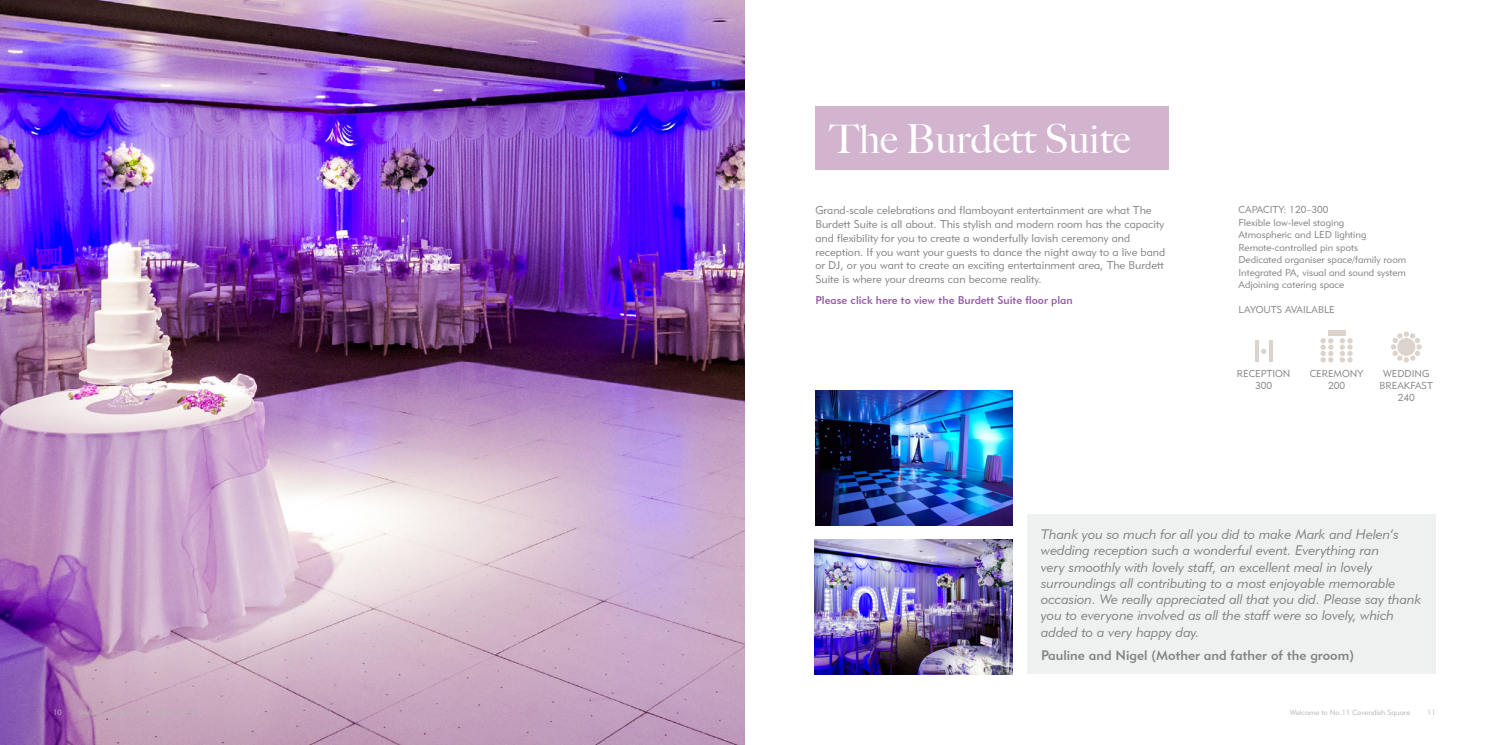
<style>
.page{position:relative;width:1489px;height:745px;background:#fff}
.page>*{position:absolute;margin:0;border:0;box-sizing:border-box;transform-origin:0 0}
.t1{font:500 40px "Big Caslon";color:#fff}
.quote_2{font:13.75px/16.2px "Geometric 415 BT Lite Italic A";color:#858383}
.quote_2-2{font:13.75px "Geometric 415 BT Medium A";color:#858383}
.body{font:11.25px/13.8px "Geometric 415 BT Lite A";color:#858383}
.body-2{font:11.25px "Geometric 415 BT Medium A";color:#975fa6}
.RS-body{font:10px "Geometric 415 BT Lite A";color:#858383}
.layouts{font:10px/12px "Geometric 415 BT Lite A";color:#858383;text-align:center}
.RS-capacity{font:10px "Geometric 415 BT Lite A";color:#858383}
.t2{font:7.5px "Geometric 415 BT Lite A";color:#b8b5b5}
</style>
<div class="page">
<img style="left:0;top:0;width:744px;height:744px">
<img style="left:815px;top:390px;width:197px;height:135px">
<svg style="left:1255px;top:340px;width:3px;height:22px"></svg>
<svg style="left:1269px;top:340px;width:3px;height:22px"></svg>
<svg style="left:1261px;top:348px;width:5px;height:6px"></svg>
<img style="left:814px;top:539px;width:198px;height:134px">
<svg style="left:1320px;top:338px;width:13px;height:24px"></svg>
<svg style="left:1339px;top:338px;width:13px;height:24px"></svg>
<div style="left:1327px;top:330px;width:18px;height:5px;background:#dcd4cc"></div>
<div style="left:815px;top:106px;width:353px;height:64px;background:#d2b4ce"></div>
<svg style="left:1391px;top:331px;width:30px;height:31px"></svg>
<div style="left:1397px;top:338px;width:18px;height:18px;background:#dcd4cc;border-radius:50%"></div>
<div style="left:1026px;top:514px;width:409px;height:159px;background:#eff1f1"></div>
<p class="t1" style="left:829px;top:115px;width:302px">The Burdett Suite</p>
<p class="body" style="left:815px;top:203px;width:351px">Grand-scale celebrations and flamboyant entertainment are what The Burdett Suite is all about. This stylish and modern room has the capacity and flexibility for you to create a wonderfully lavish ceremony and reception. If you want your guests to dance the night away to a live band or DJ, or you want to create an exciting entertainment area, The Burdett Suite is where your dreams can become reality.</p>
<p class="body-2" style="left:815px;top:293px;width:259px">Please click here to view the Burdett Suite floor plan</p>
<p class="RS-capacity" style="left:1238px;top:203px;width:91px">CAPACITY: 120–300</p>
<p class="RS-body" style="left:1238px;top:216px;width:107px">Flexible low-level staging</p>
<p class="RS-body" style="left:1238px;top:228px;width:129px">Atmospheric and LED lighting</p>
<p class="RS-body" style="left:1238px;top:241px;width:121px">Remote-controlled pin spots</p>
<p class="RS-body" style="left:1238px;top:253px;width:169px">Dedicated organiser space/family room</p>
<p class="RS-body" style="left:1238px;top:266px;width:169px">Integrated PA, visual and sound system</p>
<p class="RS-body" style="left:1238px;top:278px;width:107px">Adjoining catering space</p>
<p class="RS-capacity" style="left:1238px;top:303px;width:98px">LAYOUTS AVAILABLE</p>
<p class="layouts" style="left:1236px;top:366px;width:55px">RECEPTION</p>
<p class="layouts" style="left:1254px;top:378px;width:19px">300</p>
<p class="layouts" style="left:1309px;top:367px;width:55px">CEREMONY</p>
<p class="layouts" style="left:1327px;top:379px;width:19px">200</p>
<p class="layouts" style="left:1379px;top:367px;width:55px">WEDDING<br>BREAKFAST</p>
<p class="layouts" style="left:1397px;top:391px;width:19px">240</p>
<p class="quote_2" style="left:1041px;top:525px;width:381px">Thank you so much for all you did to make Mark and Helen’s wedding reception such a wonderful event. Everything ran<br>very smoothly with lovely staff, an excellent meal in lovely surroundings all contributing to a most enjoyable memorable occasion. We really appreciated all that you did. Please say thank you to everyone involved as all the staff were so lovely, which added to a very happy day.</p>
<p class="quote_2-2" style="left:1041px;top:646px;width:314px">Pauline and Nigel (Mother and father of the groom)</p>
<p class="t2" style="left:53px;top:707px;width:10px">10</p>
<p class="t2" style="left:1289px;top:707px;width:122px">Welcome to No.11 Cavendish Square</p>
<p class="t2" style="left:1427px;top:707px;width:10px">11</p>
</div>
